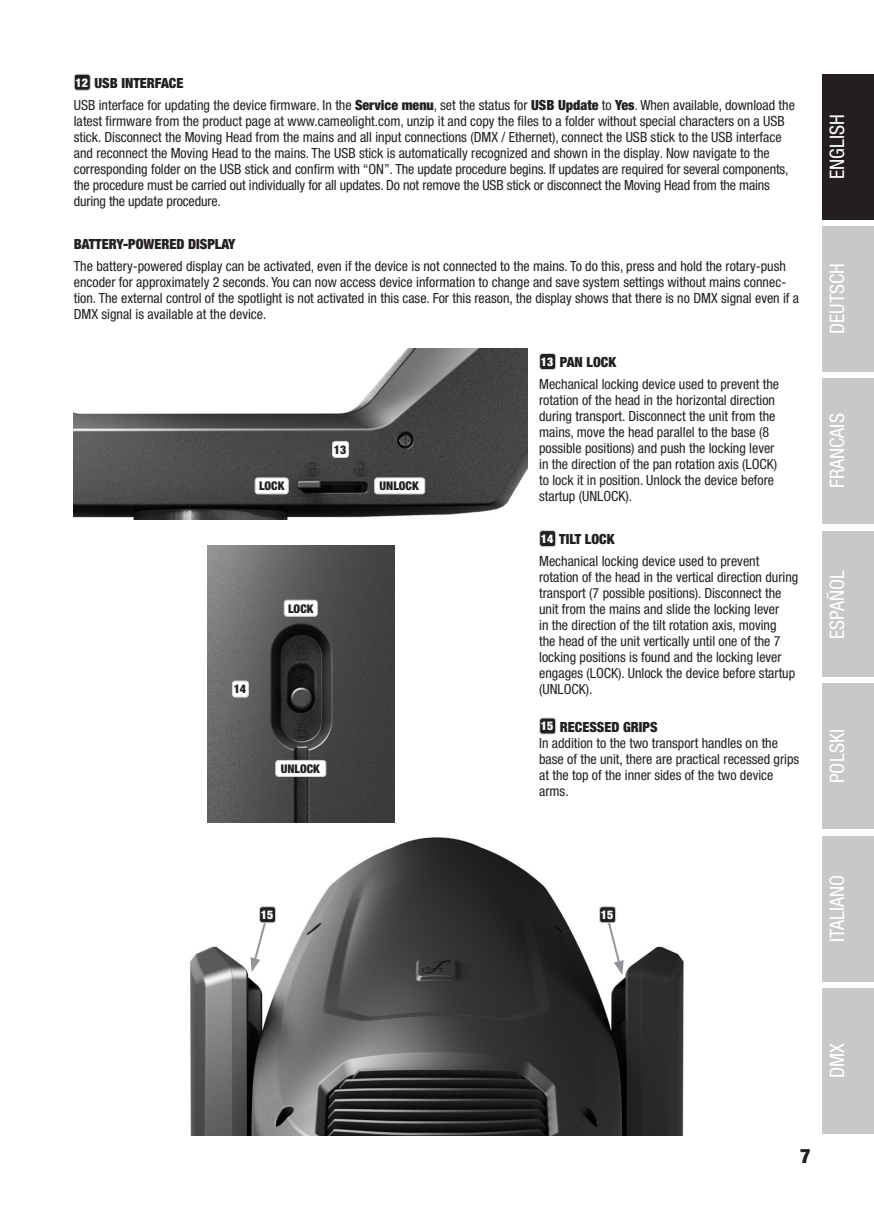
<style>
.page{position:relative;width:874px;height:1225px;background:#fff}
.page>*{position:absolute;margin:0;border:0;box-sizing:border-box;transform-origin:0 0}
.t1{font:condensed 20px "Helvetica Neue LT Std";color:#fff}
.t2{font:900 condensed 20px "Helvetica Neue LT Std";color:#231f20}
.Fließtext_7pt{font:condensed 14px/16px "Helvetica Neue LT Pro";color:#231f20}
.Subhead{font:900 condensed 14px "Helvetica Neue LT Pro";color:#231f20}
.A_B_C___1_2_3__Schwa{font:900 condensed 12px "Helvetica Neue LT Pro";color:#231f20}
.A_B_C___1_2_3__Schwa-2{font:900 condensed 12px "Helvetica Neue LT Pro";color:#fff}
.s1{font-weight:900}
</style>
<div class="page">
<div style="left:821px;top:988px;width:52px;height:146px;background:#c7c8ca"></div>
<div style="left:821px;top:74px;width:52px;height:145px;background:#231f20"></div>
<div style="left:821px;top:226px;width:52px;height:145px;background:#c7c8ca"></div>
<div style="left:821px;top:378px;width:52px;height:146px;background:#c7c8ca"></div>
<div style="left:821px;top:531px;width:52px;height:146px;background:#c7c8ca"></div>
<div style="left:821px;top:683px;width:52px;height:146px;background:#c7c8ca"></div>
<div style="left:821px;top:836px;width:52px;height:145px;background:#c7c8ca"></div>
<div style="left:74px;top:74px;width:16px;height:16px;background:#231f20;border-radius:3px"></div>
<div style="left:74px;top:74px;width:17px;height:17px;border:1px solid #d1d2d4;border-radius:3px"></div>
<div style="left:539px;top:353px;width:16px;height:16px;background:#231f20;border-radius:3px"></div>
<div style="left:539px;top:353px;width:17px;height:17px;border:1px solid #d1d2d4;border-radius:3px"></div>
<div style="left:539px;top:530px;width:16px;height:16px;background:#231f20;border-radius:3px"></div>
<div style="left:539px;top:530px;width:17px;height:17px;border:1px solid #d1d2d4;border-radius:3px"></div>
<div style="left:539px;top:718px;width:16px;height:16px;background:#231f20;border-radius:3px"></div>
<div style="left:539px;top:717px;width:17px;height:17px;border:1px solid #d1d2d4;border-radius:3px"></div>
<img style="left:74px;top:349px;width:453px;height:170px">
<div style="left:255px;top:478px;width:33px;height:16px;background:#fff;border-radius:3px"></div>
<div style="left:254px;top:477px;width:34px;height:17px;border:1px solid #d1d2d4;border-radius:3px"></div>
<div style="left:332px;top:441px;width:16px;height:16px;background:#fff;border-radius:3px"></div>
<div style="left:332px;top:441px;width:17px;height:17px;border:1px solid #d1d2d4;border-radius:3px"></div>
<div style="left:374px;top:478px;width:50px;height:16px;background:#fff;border-radius:3px"></div>
<div style="left:374px;top:477px;width:51px;height:17px;border:1px solid #d1d2d4;border-radius:3px"></div>
<img style="left:207px;top:546px;width:187px;height:277px">
<div style="left:232px;top:681px;width:16px;height:16px;background:#fff;border-radius:3px"></div>
<div style="left:232px;top:680px;width:17px;height:17px;border:1px solid #d1d2d4;border-radius:3px"></div>
<div style="left:284px;top:600px;width:33px;height:16px;background:#fff;border-radius:3px"></div>
<div style="left:283px;top:600px;width:34px;height:17px;border:1px solid #d1d2d4;border-radius:3px"></div>
<div style="left:275px;top:760px;width:50px;height:16px;background:#fff;border-radius:3px"></div>
<div style="left:275px;top:760px;width:51px;height:17px;border:1px solid #d1d2d4;border-radius:3px"></div>
<img style="left:190px;top:837px;width:494px;height:298px">
<svg style="left:250px;top:913px;width:19px;height:59px"></svg>
<div style="left:259px;top:906px;width:16px;height:16px;background:#231f20;border-radius:3px"></div>
<div style="left:259px;top:906px;width:17px;height:17px;border:1px solid #d1d2d4;border-radius:3px"></div>
<svg style="left:604px;top:913px;width:19px;height:62px"></svg>
<div style="left:599px;top:906px;width:16px;height:16px;background:#231f20;border-radius:3px"></div>
<div style="left:598px;top:906px;width:17px;height:17px;border:1px solid #d1d2d4;border-radius:3px"></div>
<p class="A_B_C___1_2_3__Schwa-2" style="left:75px;top:75px;width:14px">12</p>
<p class="Subhead" style="left:94px;top:75px;width:90px">USB INTERFACE</p>
<p class="Fließtext_7pt" style="left:74px;top:96px;width:722px">USB interface for updating the device firmware. In the <span class="s1">Service menu</span>, set the status for <span class="s1">USB Update</span> to <span class="s1">Yes</span>. When available, download the latest firmware from the product page at www.cameolight.com, unzip it and copy the files to a folder without special characters on a USB stick. Disconnect the Moving Head from the mains and all input connections (DMX / Ethernet), connect the USB stick to the USB interface and reconnect the Moving Head to the mains. The USB stick is automatically recognized and shown in the display. Now navigate to the corresponding folder on the USB stick and confirm with “ON”. The update procedure begins. If updates are required for several components, the procedure must be carried out individually for all updates. Do not remove the USB stick or disconnect the Moving Head from the mains during the update procedure.</p>
<p class="Subhead" style="left:74px;top:236px;width:163px">BATTERY-POWERED DISPLAY</p>
<p class="Fließtext_7pt" style="left:74px;top:257px;width:726px">The battery-powered display can be activated, even if the device is not connected to the mains. To do this, press and hold the rotary-push encoder for approximately 2 seconds. You can now access device information to change and save system settings without mains connec&shy;tion. The external control of the spotlight is not activated in this case. For this reason, the display shows that there is no DMX signal even if a DMX signal is available at the device.</p>
<p class="A_B_C___1_2_3__Schwa-2" style="left:540px;top:354px;width:14px">13</p>
<p class="Subhead" style="left:559px;top:354px;width:58px">PAN LOCK</p>
<p class="Fließtext_7pt" style="left:539px;top:376px;width:241px">Mechanical locking device used to prevent the rotation of the head in the horizontal direction during transport. Disconnect the unit from the mains, move the head parallel to the base (8 possible positions) and push the locking lever in the direction of the pan rotation axis (LOCK) to lock it in position. Unlock the device before startup (UNLOCK).</p>
<p class="A_B_C___1_2_3__Schwa-2" style="left:540px;top:531px;width:14px">14</p>
<p class="Subhead" style="left:559px;top:531px;width:57px">TILT LOCK</p>
<p class="Fließtext_7pt" style="left:539px;top:553px;width:260px">Mechanical locking device used to prevent rotation of the head in the vertical direction during transport (7 possible positions). Disconnect the unit from the mains and slide the locking lever<br>in the direction of the tilt rotation axis, moving<br>the head of the unit vertically until one of the 7 locking positions is found and the locking lever engages (LOCK). Unlock the device before startup (UNLOCK).</p>
<p class="A_B_C___1_2_3__Schwa-2" style="left:540px;top:719px;width:14px">15</p>
<p class="Subhead" style="left:559px;top:718px;width:99px">RECESSED GRIPS</p>
<p class="Fließtext_7pt" style="left:539px;top:734px;width:261px">In addition to the two transport handles on the base of the unit, there are practical recessed grips at the top of the inner sides of the two device arms.</p>
<p class="A_B_C___1_2_3__Schwa" style="left:333px;top:442px;width:14px">13</p>
<p class="A_B_C___1_2_3__Schwa" style="left:259px;top:479px;width:27px">LOCK</p>
<p class="A_B_C___1_2_3__Schwa" style="left:379px;top:479px;width:41px">UNLOCK</p>
<p class="A_B_C___1_2_3__Schwa" style="left:288px;top:601px;width:27px">LOCK</p>
<p class="A_B_C___1_2_3__Schwa" style="left:233px;top:682px;width:14px">14</p>
<p class="A_B_C___1_2_3__Schwa" style="left:280px;top:761px;width:41px">UNLOCK</p>
<h1 class="t1" style="left:824px;top:179px;width:66px;rotate:-90deg">ENGLISH</h1>
<h1 class="t1" style="left:824px;top:334px;width:73px;rotate:-90deg">DEUTSCH</h1>
<h1 class="t1" style="left:824px;top:488px;width:76px;rotate:-90deg">FRANCAIS</h1>
<h1 class="t1" style="left:825px;top:639px;width:71px;rotate:-90deg">ESPAÑOL</h1>
<h1 class="t1" style="left:825px;top:783px;width:55px;rotate:-90deg">POLSKI</h1>
<p class="A_B_C___1_2_3__Schwa-2" style="left:261px;top:907px;width:14px">15</p>
<p class="A_B_C___1_2_3__Schwa-2" style="left:600px;top:907px;width:14px">15</p>
<h1 class="t1" style="left:825px;top:942px;width:69px;rotate:-90deg">ITALIANO</h1>
<h1 class="t1" style="left:825px;top:1078px;width:36px;rotate:-90deg">DMX</h1>
<h1 class="t2" style="left:799px;top:1143px;width:12px">7</h1>
</div>
